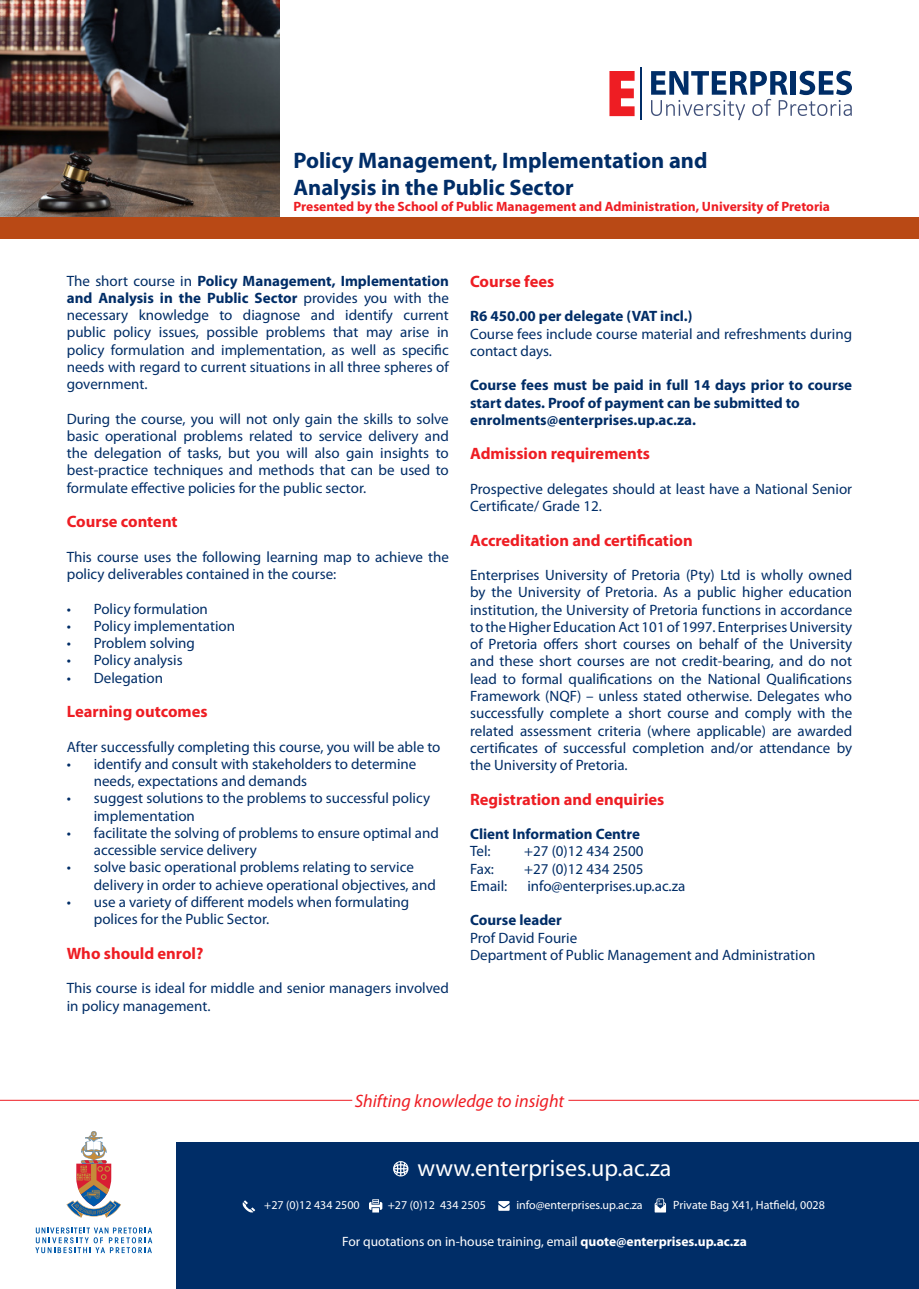
<style>
.page{position:relative;width:919px;height:1289px;background:#fff}
.page>*{position:absolute;margin:0;border:0;box-sizing:border-box;transform-origin:0 0}
.t1{font:24px "Myriad Pro";color:#fff}
.t2{font:700 22.5px "Myriad Pro";color:#002d67}
.t3{font:italic 18px "Myriad Pro";color:#ee1d23}
.t4{font:700 16.5px "Myriad Pro";color:#ee1d23}
.t5{font:15px/17.2px "Myriad Pro";color:#002d67}
.t6{font:700 15px/17.2px "Myriad Pro";color:#002d67}
.t7{font:700 13.5px "Myriad Pro";color:#ee1d23}
.t8{font:13.5px "Myriad Pro";color:#fff}
.t9{font:12px "Myriad Pro";color:#fff}
.s1{font-weight:700}
</style>
<div class="page">
<svg style="left:609px;top:71px;width:25px;height:45px"></svg>
<svg style="left:651px;top:71px;width:200px;height:49px"></svg>
<hr style="left:639px;top:67px;width:2px;height:53px;background:#002d67">
<div style="left:170px;top:1142px;width:748px;height:146px;background:#002d67"></div>
<div style="left:0;top:1114px;width:176px;height:174px;background:#fff"></div>
<svg style="left:35px;top:1227px;width:117px;height:26px"></svg>
<svg style="left:66px;top:1131px;width:55px;height:86px"></svg>
<hr style="left:0;top:1099px;width:352px;height:1px;background:#ee1d23">
<hr style="left:568px;top:1099px;width:350px;height:1px;background:#ee1d23">
<img style="left:0;top:0;width:279px;height:217px">
<div style="left:0;top:217px;width:918px;height:21px;background:#b94915"></div>
<svg style="left:393px;top:1161px;width:15px;height:15px"></svg>
<svg style="left:498px;top:1201px;width:11px;height:9px"></svg>
<svg style="left:242px;top:1200px;width:13px;height:12px"></svg>
<svg style="left:369px;top:1199px;width:13px;height:13px"></svg>
<svg style="left:654px;top:1198px;width:12px;height:14px"></svg>
<p class="t2" style="left:293px;top:146px;width:415px">Policy Management, Implementation and</p>
<p class="t2" style="left:293px;top:173px;width:282px">Analysis in the Public Sector</p>
<p class="t7" style="left:293px;top:198px;width:538px">Presented by the School of Public Management and Administration, University of Pretoria</p>
<p class="t5" style="left:67px;top:272px;width:383px;text-align:justify">The short course in <span class="s1">Policy Management, Implementation and Analysis in the Public Sector</span> provides you with the necessary knowledge to diagnose and identify current public policy issues, possible problems that may arise in policy formulation and implementation, as well as specific needs with regard to current situations in all three spheres of government.</p>
<p class="t5" style="left:67px;top:410px;width:383px;text-align:justify">During the course, you will not only gain the skills to solve basic operational problems related to service delivery and the delegation of tasks, but you will also gain insights to best-practice techniques and methods that can be used to formulate effective policies for the public sector.</p>
<p class="t4" style="left:67px;top:511px;width:112px">Course content</p>
<p class="t5" style="left:67px;top:548px;width:383px">This course uses the following learning map to achieve the policy deliverables contained in the course:</p>
<p class="t5" style="left:67px;top:599px;width:143px">• Policy formulation</p>
<p class="t5" style="left:67px;top:617px;width:170px">• Policy implementation</p>
<p class="t5" style="left:67px;top:634px;width:130px">• Problem solving</p>
<p class="t5" style="left:67px;top:651px;width:117px">• Policy analysis</p>
<p class="t5" style="left:67px;top:668px;width:98px">• Delegation</p>
<p class="t4" style="left:67px;top:700px;width:142px">Learning outcomes</p>
<p class="t5" style="left:67px;top:737px;width:375px">After successfully completing this course, you will be able to</p>
<p class="t5" style="left:94px;top:755px;width:324px;text-indent:-27px">• identify and consult with stakeholders to determine needs, expectations and demands</p>
<p class="t5" style="left:94px;top:789px;width:338px;text-indent:-27px">• suggest solutions to the problems to successful policy implementation</p>
<p class="t5" style="left:94px;top:824px;width:346px;text-indent:-27px">• facilitate the solving of problems to ensure optimal and accessible service delivery</p>
<p class="t5" style="left:94px;top:858px;width:343px;text-indent:-27px">• solve basic operational problems relating to service delivery in order to achieve operational objectives, and</p>
<p class="t5" style="left:94px;top:893px;width:317px;text-indent:-27px">• use a variety of different models when formulating polices for the Public Sector.</p>
<p class="t4" style="left:67px;top:942px;width:138px">Who should enrol?</p>
<p class="t5" style="left:67px;top:979px;width:383px">This course is ideal for middle and senior managers involved in policy management.</p>
<p class="t4" style="left:470px;top:270px;width:86px">Course fees</p>
<p class="t6" style="left:470px;top:307px;width:224px">R6 450.00 per delegate (VAT incl.)</p>
<p class="t5" style="left:470px;top:324px;width:383px">Course fees include course material and refreshments during contact days.</p>
<p class="t6" style="left:470px;top:376px;width:383px">Course fees must be paid in full 14 days prior to course start dates. Proof of payment can be submitted to</p>
<p class="t6" style="left:470px;top:410px;width:227px">enrolments@enterprises.up.ac.za.</p>
<p class="t4" style="left:470px;top:443px;width:181px">Admission requirements</p>
<p class="t5" style="left:470px;top:480px;width:383px">Prospective delegates should at least have a National Senior<br>Certificate/ Grade 12.</p>
<p class="t4" style="left:470px;top:529px;width:224px">Accreditation and certification</p>
<p class="t5" style="left:470px;top:566px;width:383px;text-align:justify">Enterprises University of Pretoria (Pty) Ltd is wholly owned by the University of Pretoria. As a public higher education institution, the University of Pretoria functions in accordance to the Higher Education Act 101 of 1997. Enterprises University of Pretoria offers short courses on behalf of the University and these short courses are not credit-bearing, and do not lead to formal qualifications on the National Qualifications Framework (NQF) – unless stated otherwise. Delegates who successfully complete a short course and comply with the related assessment criteria (where applicable) are awarded certificates of successful completion and/or attendance by the University of Pretoria.</p>
<p class="t4" style="left:470px;top:788px;width:196px">Registration and enquiries</p>
<p class="t6" style="left:470px;top:824px;width:171px">Client Information Centre</p>
<p class="t5" style="left:470px;top:842px;width:22px">Tel:</p>
<p class="t5" style="left:524px;top:842px;width:121px">+27 (0)12 434 2500</p>
<p class="t5" style="left:470px;top:859px;width:25px">Fax:</p>
<p class="t5" style="left:524px;top:859px;width:121px">+27 (0)12 434 2505</p>
<p class="t5" style="left:470px;top:876px;width:39px">Email:</p>
<p class="t5" style="left:527px;top:876px;width:159px">info@enterprises.up.ac.za</p>
<p class="t6" style="left:470px;top:911px;width:93px">Course leader</p>
<p class="t5" style="left:470px;top:928px;width:109px">Prof David Fourie</p>
<p class="t5" style="left:470px;top:945px;width:347px">Department of Public Management and Administration</p>
<p class="t3" style="left:355px;top:1089px;width:211px">Shifting knowledge to insight</p>
<p class="t1" style="left:417px;top:1152px;width:255px">www.enterprises.up.ac.za</p>
<p class="t9" style="left:264px;top:1197px;width:97px">+27 (0)12 434 2500</p>
<p class="t9" style="left:388px;top:1197px;width:100px">+27 (0)12 434 2505</p>
<p class="t9" style="left:516px;top:1197px;width:128px">info@enterprises.up.ac.za</p>
<p class="t9" style="left:673px;top:1197px;width:153px">Private Bag X41, Hatfield, 0028</p>
<p class="t8" style="left:342px;top:1232px;width:406px">For quotations on in-house training, email <span class="s1">quote@enterprises.up.ac.za</span></p>
</div>
